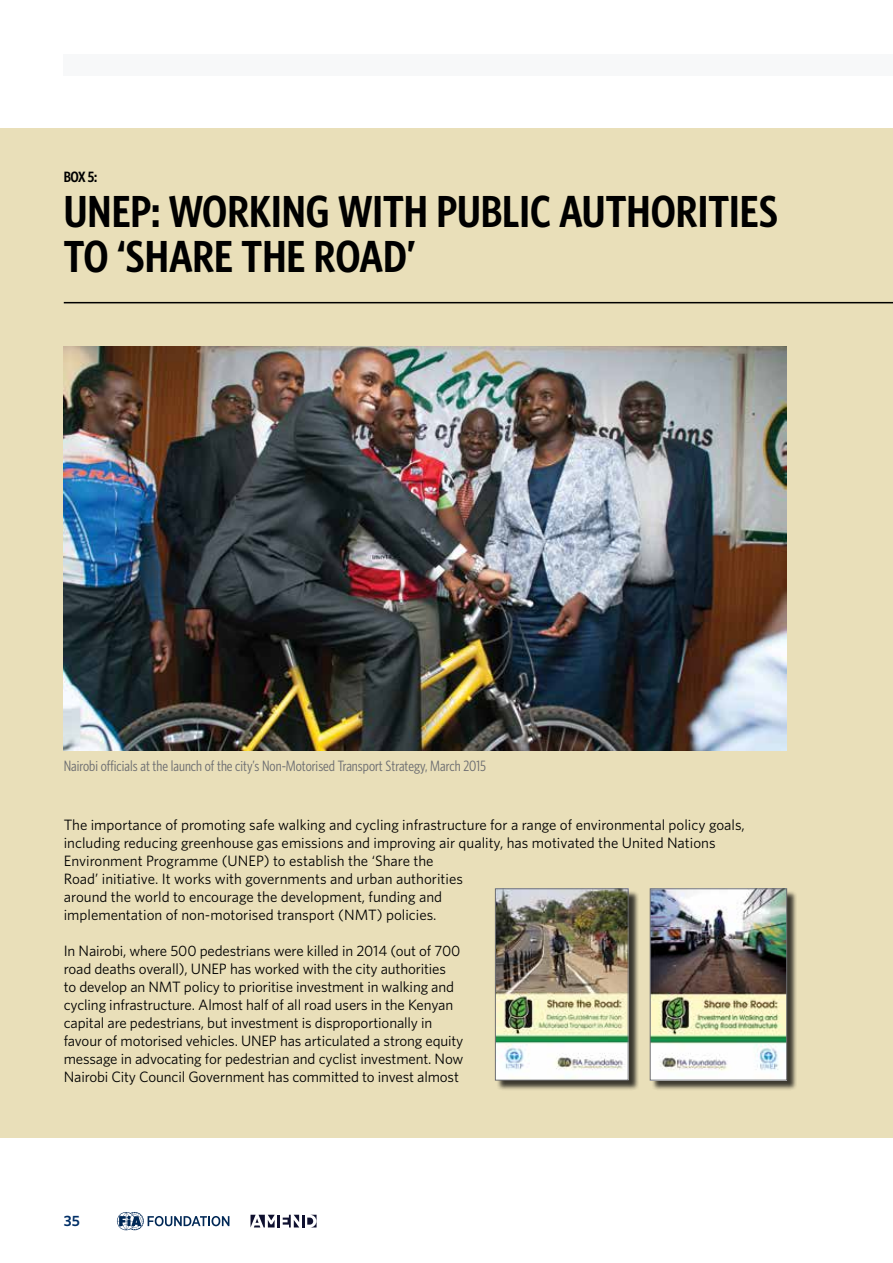
<style>
.page{position:relative;width:893px;height:1263px;background:#fff}
.page>*{position:absolute;margin:0;border:0;box-sizing:border-box;transform-origin:0 0}
.t1{font:600 45px/45px "Whitney Condensed";color:#000}
.t2{font:15px/18px "Whitney";letter-spacing:-.01em;color:#000}
.t3{font:15px "Whitney Condensed";color:#6d6e71}
.t4{font:600 15px "Whitney Condensed";color:#000}
.t5{font:600 15px "Whitney";color:#002f67}
</style>
<div class="page">
<div style="left:0;top:128px;width:893px;height:1009px;background:#e9dfb9"></div>
<hr style="left:64px;top:302px;width:829px;height:1px;background:#000">
<img style="left:64px;top:347px;width:723px;height:403px">
<svg style="left:117px;top:1212px;width:112px;height:18px"></svg>
<div style="left:64px;top:54px;width:829px;height:21px;background:#f7f8f9"></div>
<svg style="left:251px;top:1215px;width:66px;height:12px"></svg>
<div style="left:496px;top:890px;width:143px;height:201px;background:#000;opacity:.75"></div>
<img style="left:497px;top:890px;width:129px;height:188px">
<div style="left:495px;top:888px;width:133px;height:192px;border:1px solid #6d6e71"></div>
<div style="left:651px;top:890px;width:146px;height:201px;background:#000;opacity:.75"></div>
<img style="left:652px;top:890px;width:133px;height:188px">
<div style="left:650px;top:888px;width:137px;height:192px;border:1px solid #6d6e71"></div>
<p class="t4" style="left:64px;top:167px;width:35px">BOX 5:</p>
<h1 class="t1" style="left:64px;top:187px;width:716px">UNEP: WORKING WITH PUBLIC AUTHORITIES<br>TO ‘SHARE THE ROAD’</h1>
<p class="t3" style="left:64px;top:757px;width:424px">Nairobi officials at the launch of the city’s Non-Motorised Transport Strategy, March 2015</p>
<p class="t2" style="left:64px;top:815px;width:683px">The importance of promoting safe walking and cycling infrastructure for a range of environmental policy goals, including reducing greenhouse gas emissions and improving air quality, has motivated the United Nations Environment Programme (UNEP) to establish the ‘Share the<br>Road’ initiative. It works with governments and urban authorities<br>around the world to encourage the development, funding and<br>implementation of non-motorised transport (NMT) policies.</p>
<p class="t2" style="left:64px;top:941px;width:401px">In Nairobi, where 500 pedestrians were killed in 2014 (out of 700 road deaths overall), UNEP has worked with the city authorities<br>to develop an NMT policy to prioritise investment in walking and cycling infrastructure. Almost half of all road users in the Kenyan capital are pedestrians, but investment is disproportionally in favour of motorised vehicles. UNEP has articulated a strong equity message in advocating for pedestrian and cyclist investment. Now Nairobi City Council Government has committed to invest almost</p>
<p class="t5" style="left:64px;top:1211px;width:18px">35</p>
</div>
